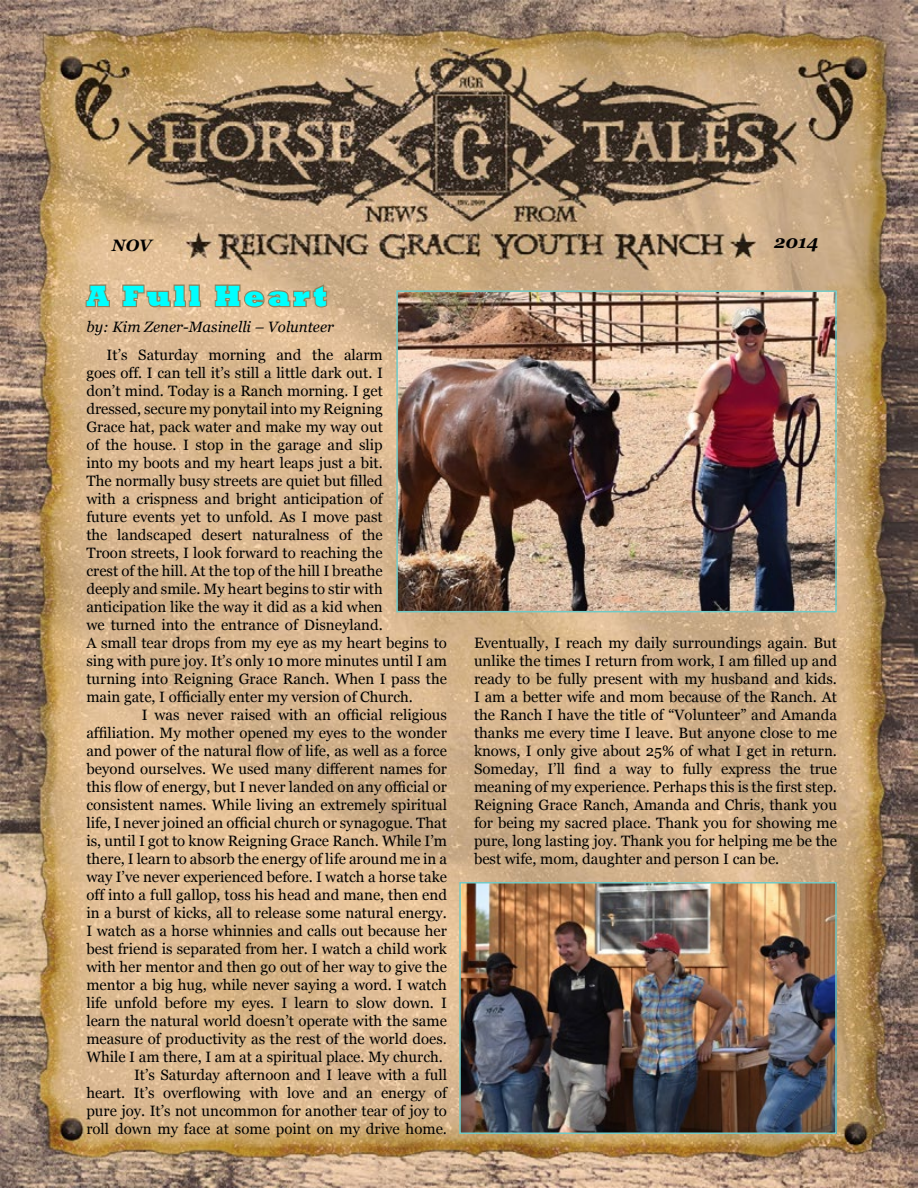
<style>
.page{position:relative;width:918px;height:1188px;background:#fff}
.page>*{position:absolute;margin:0;border:0;box-sizing:border-box;transform-origin:0 0}
.t1{font:800 30px "Rockwell";letter-spacing:.1em;color:#0ff}
.t2{font:italic 700 18px "Georgia";color:#000}
.t3{font:italic 700 16.5px "Georgia";color:#000}
.t4{font:15px/18px "Georgia";color:#000}
.t5{font:italic 15px "Georgia";color:#000}
</style>
<div class="page">
<img style="left:0;top:0;width:918px;height:1188px">
<img style="left:399px;top:293px;width:435px;height:316px">
<div style="left:396px;top:290px;width:441px;height:322px;border:2px solid #71cac6"></div>
<img style="left:462px;top:885px;width:372px;height:246px">
<div style="left:459px;top:882px;width:378px;height:252px;border:2px solid #71cac6"></div>
<svg style="left:84px;top:283px;width:27px;height:25px"></svg>
<svg style="left:121px;top:283px;width:81px;height:26px;background:#c6ab84"></svg>
<svg style="left:214px;top:283px;width:114px;height:26px;background:#c2a781"></svg>
<p class="t3" style="left:112px;top:235px;width:41px">NOV</p>
<p class="t2" style="left:774px;top:230px;width:46px">2014</p>
<h1 class="t1" style="left:86px;top:279px;width:242px">A Full Heart</h1>
<p class="t5" style="left:86px;top:318px;width:249px">by: Kim Zener-Masinelli – Volunteer</p>
<p class="t4" style="left:86px;top:346px;width:362px;text-indent:20px">It’s Saturday morning and the alarm<br>goes off. I can tell it’s still a little dark out. I<br>don’t mind. Today is a Ranch morning. I get<br>dressed, secure my ponytail into my Reigning<br>Grace hat, pack water and make my way out<br>of the house. I stop in the garage and slip<br>into my boots and my heart leaps just a bit.<br>The normally busy streets are quiet but filled<br>with a crispness and bright anticipation of<br>future events yet to unfold. As I move past<br>the landscaped desert naturalness of the<br>Troon streets, I look forward to reaching the<br>crest of the hill. At the top of the hill I breathe<br>deeply and smile. My heart begins to stir with anticipation like the way it did as a kid when<br>we turned into the entrance of Disneyland.<br>A small tear drops from my eye as my heart begins to sing with pure joy. It’s only 10 more minutes until I am turning into Reigning Grace Ranch. When I pass the main gate, I officially enter my version of Church.</p>
<p class="t4" style="left:86px;top:706px;width:362px;text-align:right">I was never raised with an official religious affiliation. My mother opened my eyes to the wonder and power of the natural flow of life, as well as a force beyond ourselves. We used many different names for this flow of energy, but I never landed on any official or consistent names. While living an extremely spiritual life, I never joined an official church or synagogue. That is, until I got to know Reigning Grace Ranch. While I’m there, I learn to absorb the energy of life around me in a way I’ve never experienced before. I watch a horse take off into a full gallop, toss his head and mane, then end in a burst of kicks, all to release some natural energy.<br>I watch as a horse whinnies and calls out because her best friend is separated from her. I watch a child work with her mentor and then go out of her way to give the mentor a big hug, while never saying a word. I watch life unfold before my eyes. I learn to slow down. I learn the natural world doesn’t operate with the same measure of productivity as the rest of the world does.<br>While I am there, I am at a spiritual place. My church.<br>It’s Saturday afternoon and I leave with a full<br>heart. It’s overflowing with love and an energy of pure joy. It’s not uncommon for another tear of joy to roll down my face at some point on my drive home.</p>
<p class="t4" style="left:474px;top:634px;width:365px;text-align:justify">Eventually, I reach my daily surroundings again. But unlike the times I return from work, I am filled up and ready to be fully present with my husband and kids.<br>I am a better wife and mom because of the Ranch. At the Ranch I have the title of “Volunteer” and Amanda thanks me every time I leave. But anyone close to me knows, I only give about 25% of what I get in return.<br>Someday, I’ll find a way to fully express the true meaning of my experience. Perhaps this is the first step.<br>Reigning Grace Ranch, Amanda and Chris, thank you for being my sacred place. Thank you for showing me pure, long lasting joy. Thank you for helping me be the best wife, mom, daughter and person I can be.</p>
</div>
